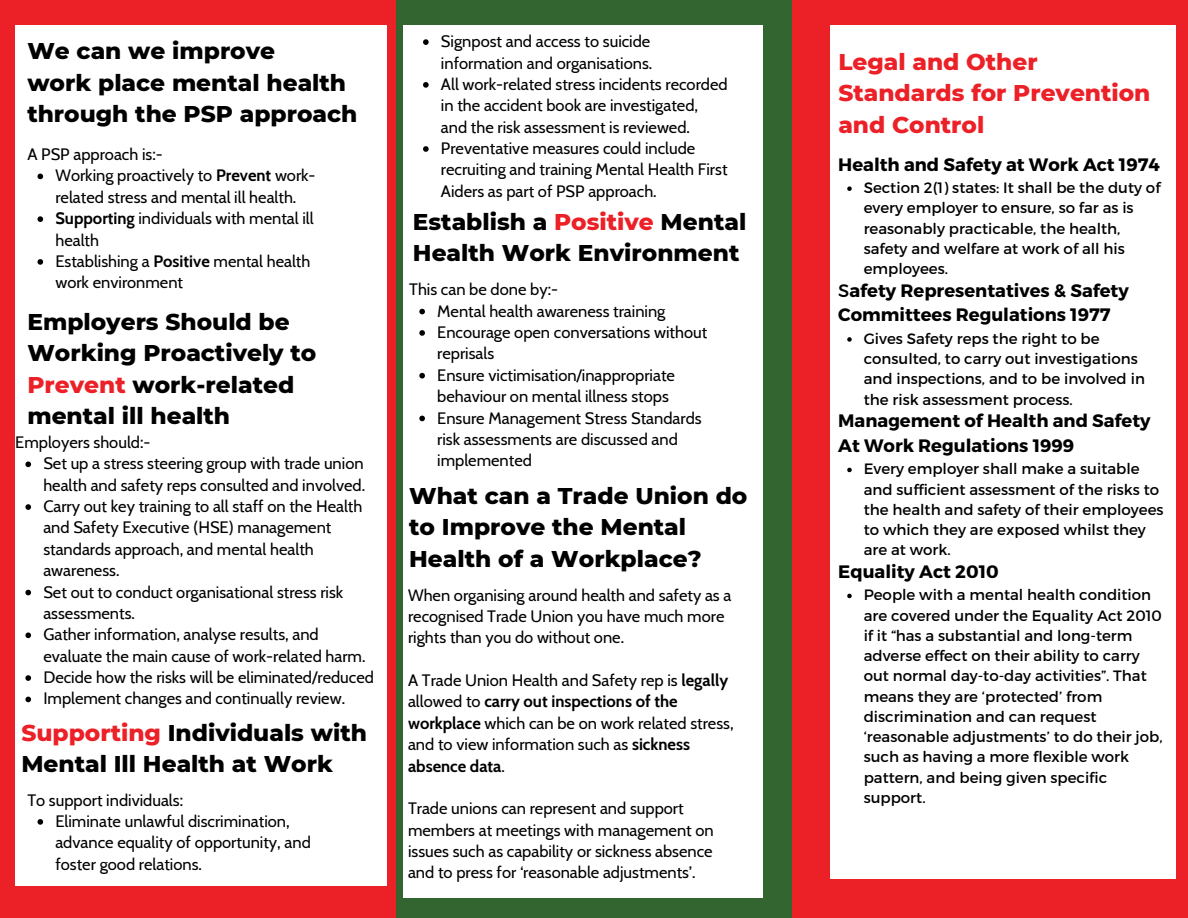
<style>
.page{position:relative;width:1188px;height:918px;background:#ec2027}
.page>*{position:absolute;margin:0;border:0;box-sizing:border-box;transform-origin:0 0}
.t1{font:800 23.25px/31.5px "Montserrat";color:#000}
.t2{font:800 23.25px/31.5px "Montserrat";color:#ec2027}
.t3{font:700 18px/24.8px "Montserrat";color:#000}
.t4{font:16.5px/21.3px "Cabin";color:#000}
.t5{font:15px/20.2px "Montserrat";color:#000}
.s1{font-weight:700}
.s2{color:#ec2027}
.s3{font-weight:400}
</style>
<div class="page">
<div style="left:396px;top:0;width:396px;height:917px;background:#32652f"></div>
<div style="left:15px;top:25px;width:372px;height:860px;background:#fff"></div>
<div style="left:830px;top:25px;width:346px;height:854px;background:#fff"></div>
<div style="left:403px;top:25px;width:359px;height:873px;background:#fff"></div>
<svg style="left:847px;top:186px;width:5px;height:5px"></svg>
<svg style="left:847px;top:337px;width:5px;height:5px"></svg>
<svg style="left:847px;top:468px;width:5px;height:4px"></svg>
<svg style="left:847px;top:594px;width:5px;height:4px"></svg>
<svg style="left:38px;top:174px;width:5px;height:5px"></svg>
<svg style="left:38px;top:216px;width:5px;height:6px"></svg>
<svg style="left:38px;top:259px;width:5px;height:6px"></svg>
<svg style="left:25px;top:461px;width:6px;height:6px"></svg>
<svg style="left:25px;top:504px;width:6px;height:6px"></svg>
<svg style="left:25px;top:590px;width:6px;height:5px"></svg>
<svg style="left:25px;top:632px;width:6px;height:6px"></svg>
<svg style="left:25px;top:675px;width:6px;height:6px"></svg>
<svg style="left:25px;top:697px;width:6px;height:5px"></svg>
<svg style="left:423px;top:39px;width:6px;height:6px"></svg>
<svg style="left:423px;top:82px;width:6px;height:6px"></svg>
<svg style="left:423px;top:146px;width:6px;height:6px"></svg>
<svg style="left:419px;top:309px;width:6px;height:5px"></svg>
<svg style="left:419px;top:330px;width:6px;height:6px"></svg>
<svg style="left:419px;top:373px;width:6px;height:6px"></svg>
<svg style="left:419px;top:416px;width:6px;height:5px"></svg>
<svg style="left:38px;top:819px;width:5px;height:6px"></svg>
<h1 class="t1" style="left:27px;top:35px;width:331px">We can we improve<br>work place mental health through the PSP approach</h1>
<h3 class="t4" style="left:27px;top:144px;width:137px">A PSP approach is:-</h3>
<p class="t4" style="left:55px;top:165px;width:262px">Working proactively to <span class="s1">Prevent</span> work&shy;related stress and mental ill health.</p>
<p class="t4" style="left:55px;top:208px;width:260px"><span class="s1">Supporting</span> individuals with mental ill health</p>
<p class="t4" style="left:55px;top:250px;width:257px">Establishing a <span class="s1">Positive</span> mental health work environment</p>
<p class="t1" style="left:27px;top:306px;width:291px">Employers Should be<br>Working Proactively to<br><span class="s2">Prevent</span> work-related mental ill health</p>
<h1 class="t4" style="left:15px;top:431px;width:137px">Employers should:-</h1>
<h3 class="t4" style="left:43px;top:453px;width:323px">Set up a stress steering group with trade union health and safety reps consulted and involved.</h3>
<p class="t4" style="left:43px;top:496px;width:321px">Carry out key training to all staff on the Health and Safety Executive (HSE) management standards approach, and mental health awareness.</p>
<p class="t4" style="left:43px;top:581px;width:301px">Set out to conduct organisational stress risk assessments.</p>
<p class="t4" style="left:43px;top:624px;width:324px">Gather information, analyse results, and evaluate the main cause of work-related harm.</p>
<p class="t4" style="left:43px;top:667px;width:332px">Decide how the risks will be eliminated/reduced</p>
<h1 class="t4" style="left:43px;top:688px;width:303px">Implement changes and continually review.</h1>
<h3 class="t1" style="left:21px;top:717px;width:347px"><span class="s2">Supporting</span> Individuals with<br>Mental Ill Health at Work</h3>
<h2 class="t4" style="left:27px;top:789px;width:157px">To support individuals:</h2>
<p class="t4" style="left:55px;top:810px;width:257px">Eliminate unlawful discrimination, advance equality of opportunity, and foster good relations.</p>
<h3 class="t4" style="left:441px;top:31px;width:213px">Signpost and access to suicide information and organisations.</h3>
<h3 class="t4" style="left:441px;top:73px;width:288px">All work-related stress incidents recorded in the accident book are investigated, and the risk assessment is reviewed.</h3>
<h1 class="t4" style="left:441px;top:138px;width:288px">Preventative measures could include recruiting and training Mental Health First<br>Aiders as part of PSP approach.</h1>
<h2 class="t1" style="left:413px;top:206px;width:335px">Establish a <span class="s2">Positive</span> Mental<br>Health Work Environment</h2>
<p class="t4" style="left:409px;top:279px;width:150px">This can be done by:-</p>
<h3 class="t4" style="left:437px;top:300px;width:230px">Mental health awareness training</h3>
<p class="t4" style="left:437px;top:321px;width:272px">Encourage open conversations without reprisals</p>
<h2 class="t4" style="left:437px;top:364px;width:239px">Ensure victimisation/inappropriate behaviour on mental illness stops</h2>
<p class="t4" style="left:437px;top:407px;width:266px">Ensure Management Stress Standards risk assessments are discussed and implemented</p>
<h1 class="t1" style="left:409px;top:480px;width:340px">What can a Trade Union do to Improve the Mental<br>Health of a Workplace?</h1>
<h3 class="t4" style="left:408px;top:584px;width:325px">When organising around health and safety as a recognised Trade Union you have much more rights than you do without one.</h3>
<p class="t4" style="left:408px;top:670px;width:327px">A Trade Union Health and Safety rep is <span class="s1">legally </span>allowed to <span class="s1">carry out inspections of the workplace</span> which can be on work related stress, and to view information such as <span class="s1">sickness absence data</span>.</p>
<p class="t4" style="left:408px;top:798px;width:307px">Trade unions can represent and support members at meetings with management on issues such as capability or sickness absence and to press for ‘reasonable adjustments’.</p>
<p class="t2" style="left:838px;top:46px;width:314px">Legal and Other<br>Standards for Prevention and Control</p>
<h1 class="t3" style="left:838px;top:151px;width:323px">Health and Safety at Work Act 1974</h1>
<h3 class="t5" style="left:864px;top:177px;width:298px">Section 2(1) states: It shall be the duty of every employer to ensure, so far as is reasonably practicable, the health, safety and welfare at work of all his employees.</h3>
<p class="t3" style="left:838px;top:277px;width:292px"><span class="s3">S</span>afety Representatives &amp; Safety<br>Committees Regulations 1977</p>
<p class="t5" style="left:864px;top:328px;width:283px">Gives Safety reps the right to be consulted, to carry out investigations and inspections, and to be involved in the risk assessment process.</p>
<p class="t3" style="left:838px;top:408px;width:314px">Management of Health and Safety<br>At Work Regulations 1999</p>
<p class="t5" style="left:864px;top:458px;width:301px">Every employer shall make a suitable and sufficient assessment of the risks to the health and safety of their employees to which they are exposed whilst they are at work.</p>
<p class="t3" style="left:838px;top:558px;width:162px">Equality Act 2010</p>
<p class="t5" style="left:864px;top:584px;width:300px">People with a mental health condition are covered under the Equality Act 2010 if it “has a substantial and long-term adverse effect on their ability to carry out normal day-to-day activities”. That means they are ‘protected’ from discrimination and can request ‘reasonable adjustments’ to do their job, such as having a more flexible work pattern, and being given specific support.</p>
</div>
